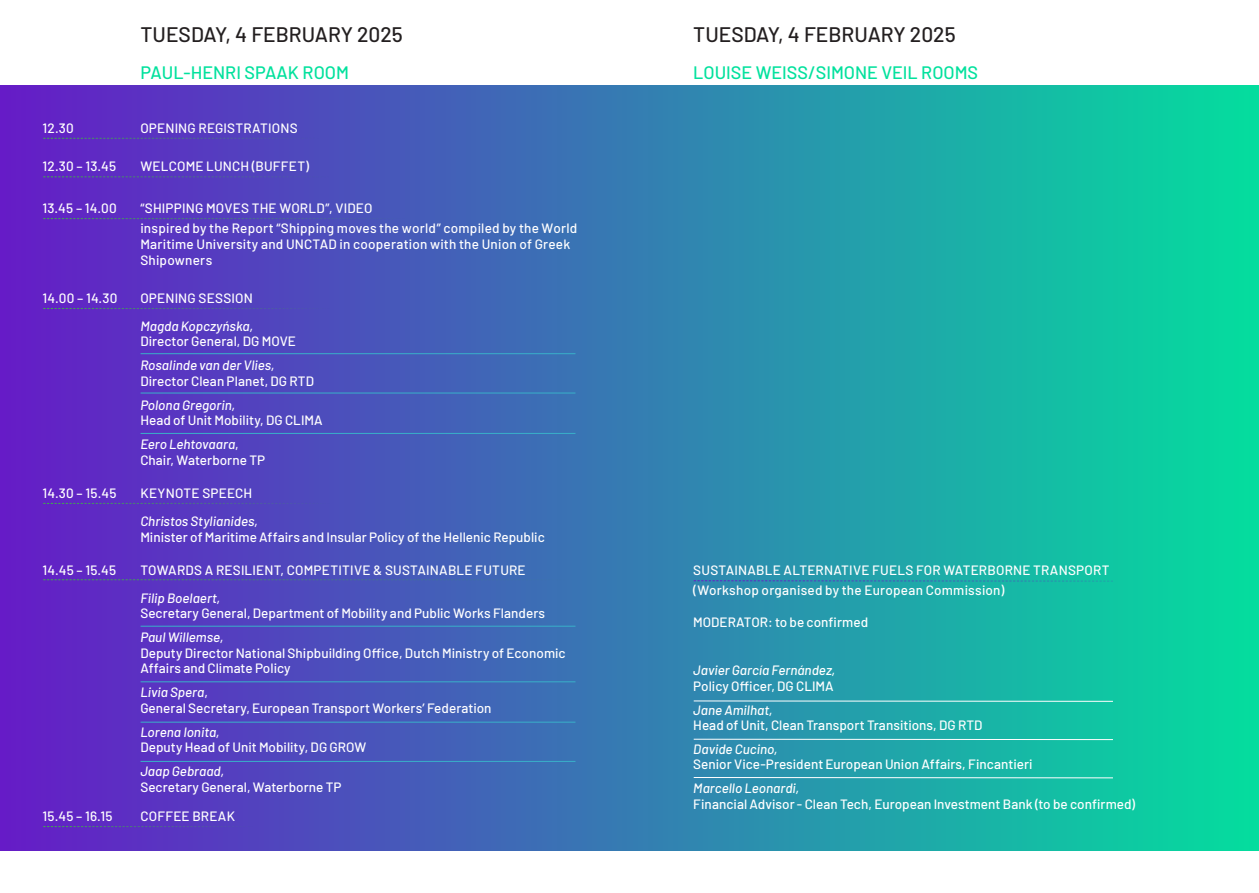
<style>
.page{position:relative;width:1259px;height:893px;background:#fff}
.page>*{position:absolute;margin:0;border:0;box-sizing:border-box;transform-origin:0 0}
.t1{font:500 21px "Barlow";color:#231f20}
.t2{font:500 18px "Barlow";color:#02e19d}
.brood_programma{font:500 13.5px/15.5px "Barlow";color:#fff}
.tekst_bij_uur_kapitaal{font:500 13.5px/15.8px "Barlow";letter-spacing:.015em;color:#fff}
.brood_programma-2{font:italic 500 13.5px/15.5px "Barlow";color:#fff}
.s1{font-style:italic}
.s2{font-style:normal}
</style>
<div class="page">
<div style="left:0;top:85px;width:1259px;height:765px;background:linear-gradient(to right,#661bc7,#04dd9e)"></div>
<hr style="left:141px;top:353px;width:434px;height:1px;background:#39b0c9">
<hr style="left:141px;top:393px;width:434px;height:1px;background:#39b0c9">
<hr style="left:141px;top:433px;width:434px;height:1px;background:#39b0c9">
<hr style="left:141px;top:626px;width:434px;height:1px;background:#39b0c9">
<hr style="left:693px;top:701px;width:420px;height:1px;background:#fff">
<hr style="left:693px;top:739px;width:420px;height:1px;background:#fff">
<hr style="left:693px;top:777px;width:420px;height:1px;background:#fff">
<hr style="left:141px;top:681px;width:434px;height:1px;background:#39b0c9">
<hr style="left:141px;top:722px;width:434px;height:1px;background:#39b0c9">
<hr style="left:141px;top:761px;width:434px;height:1px;background:#39b0c9">
<svg style="left:43px;top:138px;width:276px;height:1px"></svg>
<svg style="left:43px;top:176px;width:287px;height:1px"></svg>
<svg style="left:43px;top:218px;width:362px;height:1px"></svg>
<svg style="left:43px;top:308px;width:287px;height:1px"></svg>
<svg style="left:43px;top:503px;width:287px;height:1px"></svg>
<svg style="left:43px;top:579px;width:526px;height:1px"></svg>
<svg style="left:693px;top:580px;width:420px;height:1px"></svg>
<svg style="left:43px;top:826px;width:210px;height:1px"></svg>
<p class="t1" style="left:141px;top:19px;width:264px">TUESDAY, 4 FEBRUARY 2025</p>
<p class="t1" style="left:693px;top:19px;width:264px">TUESDAY, 4 FEBRUARY 2025</p>
<p class="t2" style="left:141px;top:60px;width:210px">PAUL-HENRI SPAAK ROOM</p>
<p class="t2" style="left:693px;top:60px;width:286px">LOUISE WEISS/SIMONE VEIL ROOMS</p>
<p class="tekst_bij_uur_kapitaal" style="left:43px;top:119px;width:33px">12.30</p>
<p class="tekst_bij_uur_kapitaal" style="left:140px;top:119px;width:159px">OPENING REGISTRATIONS</p>
<p class="tekst_bij_uur_kapitaal" style="left:43px;top:157px;width:75px">12.30 – 13.45</p>
<p class="tekst_bij_uur_kapitaal" style="left:140px;top:157px;width:170px">WELCOME LUNCH (BUFFET)</p>
<p class="tekst_bij_uur_kapitaal" style="left:43px;top:200px;width:76px">13.45 – 14.00</p>
<p class="tekst_bij_uur_kapitaal" style="left:140px;top:200px;width:234px">“SHIPPING MOVES THE WORLD”, VIDEO</p>
<p class="tekst_bij_uur_kapitaal" style="left:140px;top:220px;width:438px">inspired by the Report “Shipping moves the world” compiled by the World<br>Maritime University and UNCTAD in cooperation with the Union of Greek<br>Shipowners</p>
<p class="tekst_bij_uur_kapitaal" style="left:43px;top:289px;width:76px">14.00 – 14.30</p>
<p class="tekst_bij_uur_kapitaal" style="left:140px;top:289px;width:114px">OPENING SESSION</p>
<p class="brood_programma" style="left:140px;top:317px;width:157px"><span class="s1">Magda Kopczyńska,<br></span>Director General, DG MOVE</p>
<p class="brood_programma" style="left:140px;top:357px;width:175px"><span class="s1">Rosalinde van der Vlies,<br></span>Director Clean Planet, DG RTD</p>
<p class="brood_programma" style="left:140px;top:396px;width:184px"><span class="s1">Polona Gregorin,<br></span>Head of Unit Mobility, DG CLIMA</p>
<p class="brood_programma" style="left:140px;top:435px;width:126px"><span class="s1">Eero Lehtovaara</span>,<br>Chair, Waterborne TP</p>
<p class="tekst_bij_uur_kapitaal" style="left:43px;top:484px;width:75px">14.30 – 15.45</p>
<p class="tekst_bij_uur_kapitaal" style="left:140px;top:484px;width:113px">KEYNOTE SPEECH</p>
<p class="brood_programma" style="left:140px;top:513px;width:406px"><span class="s1">Christos Stylianides,<br></span>Minister of Maritime Affairs and Insular Policy of the Hellenic Republic</p>
<p class="tekst_bij_uur_kapitaal" style="left:43px;top:561px;width:75px">14.45 – 15.45</p>
<p class="tekst_bij_uur_kapitaal" style="left:140px;top:561px;width:387px">TOWARDS A RESILIENT, COMPETITIVE &amp; SUSTAINABLE FUTURE</p>
<p class="brood_programma" style="left:140px;top:589px;width:406px"><span class="s1">Filip Boelaert,<br></span>Secretary General, Department of Mobility and Public Works Flanders</p>
<p class="brood_programma" style="left:140px;top:629px;width:427px"><span class="s1">Paul Willemse,<br></span>Deputy Director National Shipbuilding Office, Dutch Ministry of Economic<br>Affairs and Climate Policy</p>
<p class="brood_programma" style="left:140px;top:684px;width:353px"><span class="s1">Livia Spera</span>,<br>General Secretary, European Transport Workers’ Federation</p>
<p class="brood_programma" style="left:140px;top:723px;width:227px"><span class="s1">Lorena Ionita,<br></span>Deputy Head of Unit Mobility, DG GROW</p>
<p class="brood_programma" style="left:140px;top:762px;width:203px"><span class="s1">Jaap Gebraad,<br></span>Secretary General, Waterborne TP</p>
<p class="tekst_bij_uur_kapitaal" style="left:43px;top:808px;width:71px">15.45 – 16.15</p>
<p class="tekst_bij_uur_kapitaal" style="left:140px;top:808px;width:96px">COFFEE BREAK</p>
<p class="tekst_bij_uur_kapitaal" style="left:693px;top:561px;width:418px">SUSTAINABLE ALTERNATIVE FUELS FOR WATERBORNE TRANSPORT</p>
<p class="tekst_bij_uur_kapitaal" style="left:693px;top:581px;width:312px">(Workshop organised by the European Commission)</p>
<p class="brood_programma" style="left:693px;top:614px;width:176px">MODERATOR: to be confirmed</p>
<p class="brood_programma-2" style="left:693px;top:661px;width:144px">Javier García Fernández,<br><span class="s2">Policy Officer, DG CLIMA</span></p>
<p class="brood_programma" style="left:693px;top:701px;width:291px"><span class="s1">Jane Amilhat,<br></span>Head of Unit, Clean Transport Transitions, DG RTD</p>
<p class="brood_programma" style="left:693px;top:740px;width:341px"><span class="s1">Davide Cucino,<br></span>Senior Vice-President European Union Affairs, Fincantieri</p>
<p class="brood_programma" style="left:693px;top:780px;width:443px"><span class="s1">Marcello Leonardi,<br></span>Financial Advisor - Clean Tech, European Investment Bank (to be confirmed)</p>
</div>
